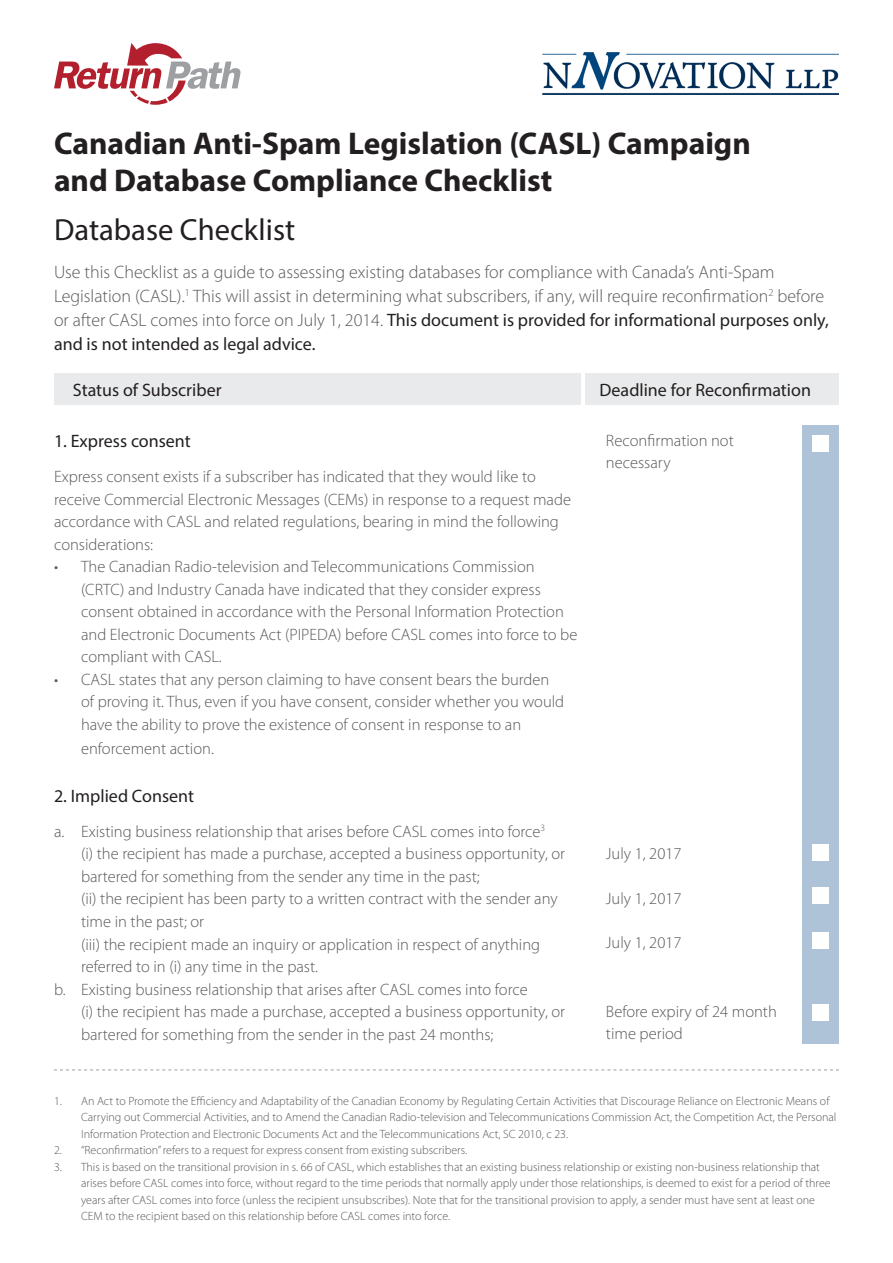
<style>
.page{position:relative;width:893px;height:1263px;background:#fff}
.page>*{position:absolute;margin:0;border:0;box-sizing:border-box;transform-origin:0 0}
.t1{font:700 31.5px/37.5px "Myriad Pro";color:#231f20}
.t2{font:30.6px "Myriad Pro";color:#231f20}
.t3{font:300 18px/24px "Myriad Pro";color:#57585a}
.t4{font:18px "Myriad Pro";color:#231f20}
.t5{font:300 16.5px/22.5px "Myriad Pro";color:#57585a}
.t6{font:300 12px/16.5px "Myriad Pro";color:#57585a}
.s1{font-weight:400;color:#231f20}
</style>
<div class="page">
<svg style="left:54px;top:43px;width:187px;height:62px"></svg>
<img style="left:543px;top:53px;width:296px;height:42px">
<div style="left:54px;top:373px;width:526px;height:32px;background:#e9eaeb"></div>
<div style="left:586px;top:373px;width:253px;height:32px;background:#e9eaeb"></div>
<div style="left:802px;top:425px;width:37px;height:619px;background:#aec2d8"></div>
<svg style="left:54px;top:1070px;width:785px;height:1px"></svg>
<div style="left:812px;top:435px;width:17px;height:17px;background:#fff"></div>
<div style="left:812px;top:844px;width:17px;height:17px;background:#fff"></div>
<div style="left:812px;top:887px;width:17px;height:16px;background:#fff"></div>
<div style="left:812px;top:932px;width:17px;height:16px;background:#fff"></div>
<div style="left:812px;top:1004px;width:17px;height:16px;background:#fff"></div>
<p class="t1" style="left:54px;top:124px;width:698px">Canadian Anti-Spam Legislation (CASL) Campaign and Database Compliance Checklist</p>
<p class="t2" style="left:54px;top:211px;width:243px">Database Checklist</p>
<p class="t3" style="left:54px;top:260px;width:776px">Use this Checklist as a guide to assessing existing databases for compliance with Canada’s Anti-Spam Legislation (CASL).<sup>1</sup> This will assist in determining what subscribers, if any, will require reconfirmation<sup>2</sup> before or after CASL comes into force on July 1, 2014. <span class="s1">This document is provided for informational purposes only, and is not intended as legal advice.</span></p>
<p class="t4" style="left:73px;top:379px;width:150px">Status of Subscriber</p>
<p class="t4" style="left:600px;top:379px;width:213px">Deadline for Reconfirmation</p>
<p class="t4" style="left:54px;top:430px;width:138px">1. Express consent</p>
<p class="t5" style="left:54px;top:465px;width:519px">Express consent exists if a subscriber has indicated that they would like to receive Commercial Electronic Messages (CEMs) in response to a request made accordance with CASL and related regulations, bearing in mind the following considerations:</p>
<p class="t5" style="left:81px;top:555px;width:498px;text-indent:-27px">• The Canadian Radio-television and Telecommunications Commission (CRTC) and Industry Canada have indicated that they consider express consent obtained in accordance with the Personal Information Protection and Electronic Documents Act (PIPEDA) before CASL comes into force to be compliant with CASL.</p>
<p class="t5" style="left:81px;top:668px;width:485px;text-indent:-27px">• CASL states that any person claiming to have consent bears the burden of proving it. Thus, even if you have consent, consider whether you would have the ability to prove the existence of consent in response to an</p>
<p class="t5" style="left:81px;top:737px;width:134px">enforcement action.</p>
<p class="t4" style="left:54px;top:784px;width:142px">2. Implied Consent</p>
<p class="t5" style="left:81px;top:820px;width:486px;text-indent:-27px">a. Existing business relationship that arises before CASL comes into force<sup>3<br></sup>(i) the recipient has made a purchase, accepted a business opportunity, or bartered for something from the sender any time in the past;<br>(ii) the recipient has been party to a written contract with the sender any time in the past; or<br>(iii) the recipient made an inquiry or application in respect of anything referred to in (i) any time in the past.</p>
<p class="t5" style="left:81px;top:977px;width:486px;text-indent:-27px">b. Existing business relationship that arises after CASL comes into force<br>(i) the recipient has made a purchase, accepted a business opportunity, or bartered for something from the sender in the past 24 months;</p>
<p class="t5" style="left:606px;top:429px;width:129px">Reconfirmation not necessary</p>
<p class="t5" style="left:606px;top:842px;width:77px">July 1, 2017</p>
<p class="t5" style="left:606px;top:886px;width:77px">July 1, 2017</p>
<p class="t5" style="left:606px;top:931px;width:77px">July 1, 2017</p>
<p class="t5" style="left:606px;top:1000px;width:172px">Before expiry of 24 month time period</p>
<p class="t6" style="left:81px;top:1092px;width:757px;text-indent:-27px">1. An Act to Promote the Efficiency and Adaptability of the Canadian Economy by Regulating Certain Activities that Discourage Reliance on Electronic Means of<br>Carrying out Commercial Activities, and to Amend the Canadian Radio-television and Telecommunications Commission Act, the Competition Act, the Personal<br>Information Protection and Electronic Documents Act and the Telecommunications Act, SC 2010, c 23.</p>
<p class="t6" style="left:54px;top:1142px;width:415px">2. “Reconfirmation” refers to a request for express consent from existing subscribers.</p>
<p class="t6" style="left:81px;top:1158px;width:751px;text-indent:-27px">3. This is based on the transitional provision in s. 66 of CASL, which establishes that an existing business relationship or existing non-business relationship that arises before CASL comes into force, without regard to the time periods that normally apply under those relationships, is deemed to exist for a period of three years after CASL comes into force (unless the recipient unsubscribes). Note that for the transitional provision to apply, a sender must have sent at least one CEM to the recipient based on this relationship before CASL comes into force.</p>
</div>
